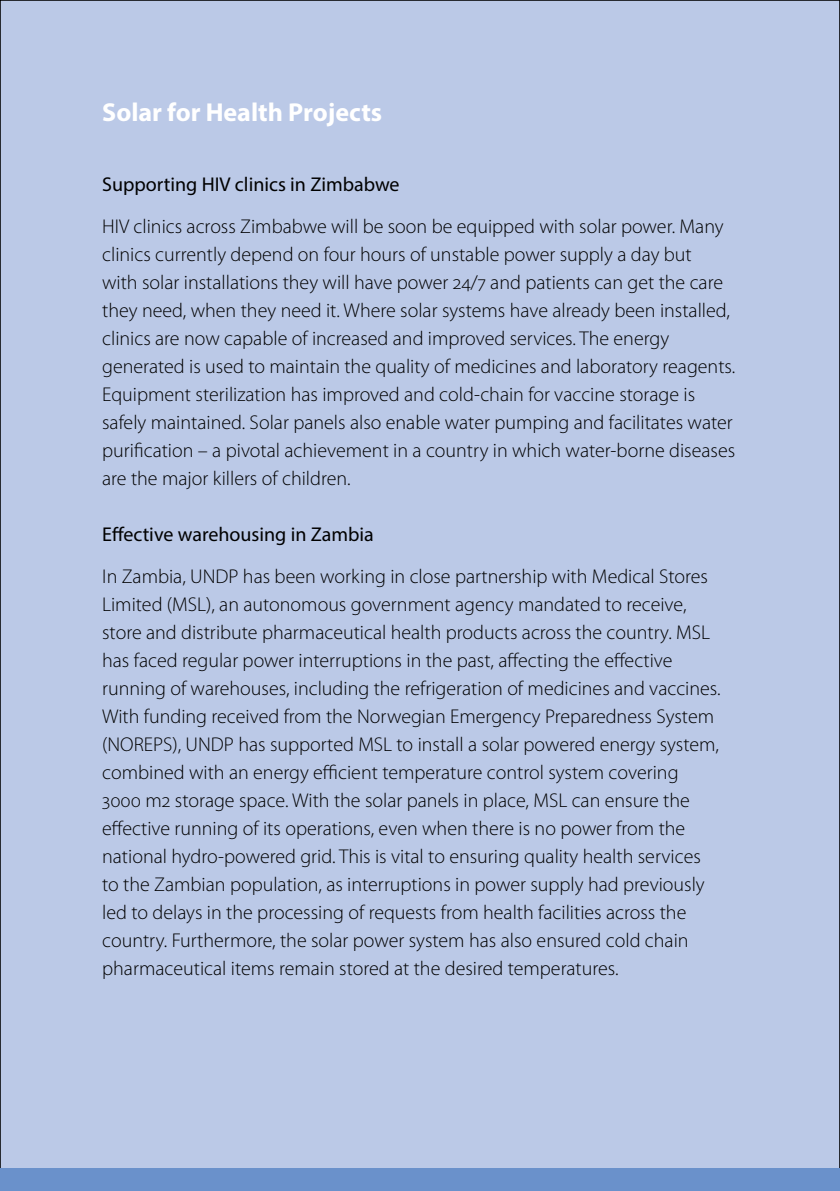
<style>
.page{position:relative;width:840px;height:1191px;background:#fff}
.page>*{position:absolute;margin:0;border:0;box-sizing:border-box;transform-origin:0 0}
.t1{font:700 26px "Myriad Pro";color:#fff}
.t2{font:300 20px/28px "Myriad Pro";color:#000}
.t3{font:20px "Myriad Pro";color:#000}
</style>
<div class="page">
<div style="left:0;top:0;width:839px;height:1190px;background:#bbc9e7"></div>
<div style="left:0;top:1168px;width:839px;height:23px;background:#6a91cb"></div>
<h1 class="t1" style="left:102px;top:95px;width:281px">Solar for Health Projects</h1>
<p class="t3" style="left:102px;top:172px;width:299px">Supporting HIV clinics in Zimbabwe</p>
<p class="t2" style="left:102px;top:213px;width:634px">HIV clinics across Zimbabwe will be soon be equipped with solar power. Many clinics currently depend on four hours of unstable power supply a day but<br>with solar installations they will have power 24/7 and patients can get the care they need, when they need it. Where solar systems have already been installed, clinics are now capable of increased and improved services. The energy generated is used to maintain the quality of medicines and laboratory reagents.<br>Equipment sterilization has improved and cold-chain for vaccine storage is safely maintained. Solar panels also enable water pumping and facilitates water purification – a pivotal achievement in a country in which water-borne diseases are the major killers of children.</p>
<p class="t3" style="left:102px;top:522px;width:273px">Effective warehousing in Zambia</p>
<p class="t2" style="left:102px;top:563px;width:619px">In Zambia, UNDP has been working in close partnership with Medical Stores Limited (MSL), an autonomous government agency mandated to receive, store and distribute pharmaceutical health products across the country. MSL has faced regular power interruptions in the past, affecting the effective running of warehouses, including the refrigeration of medicines and vaccines.<br>With funding received from the Norwegian Emergency Preparedness System (NOREPS), UNDP has supported MSL to install a solar powered energy system, combined with an energy efficient temperature control system covering 3000 m2 storage space. With the solar panels in place, MSL can ensure the effective running of its operations, even when there is no power from the national hydro-powered grid. This is vital to ensuring quality health services to the Zambian population, as interruptions in power supply had previously led to delays in the processing of requests from health facilities across the country. Furthermore, the solar power system has also ensured cold chain pharmaceutical items remain stored at the desired temperatures.</p>
</div>
